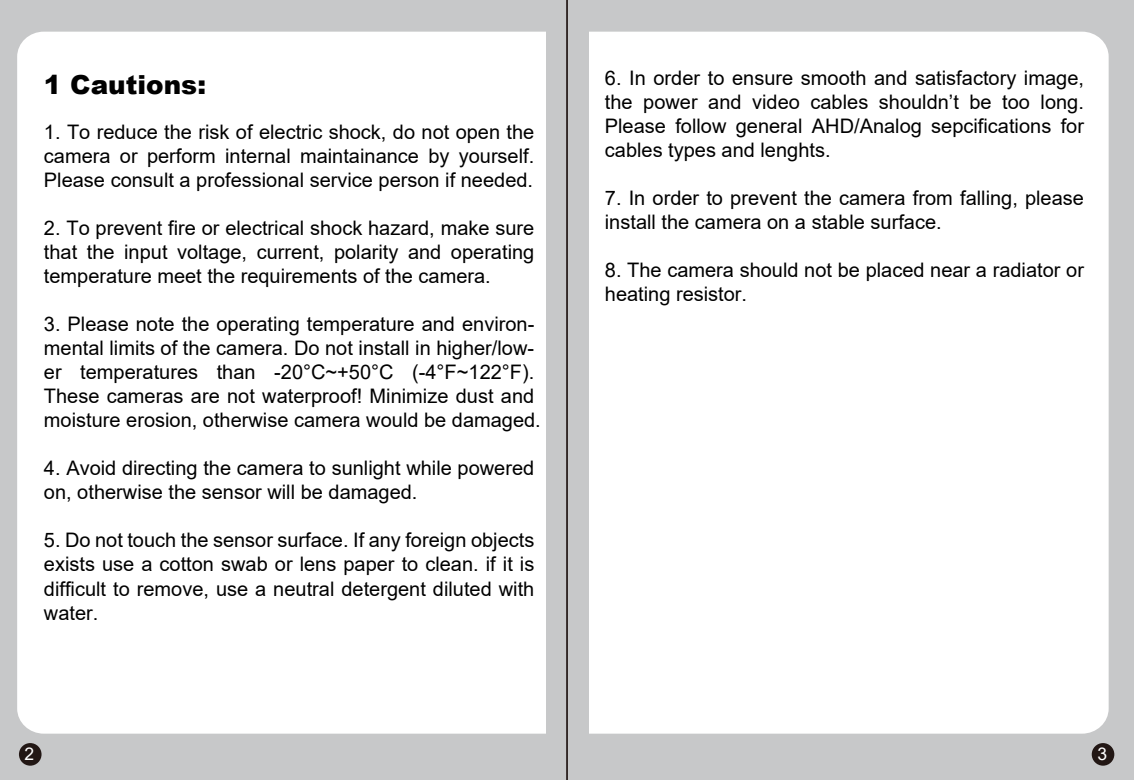
<style>
.page{position:relative;width:1134px;height:780px;background:#c7c8c9}
.page>*{position:absolute;margin:0;border:0;box-sizing:border-box;transform-origin:0 0}
.t1{font:900 26.25px "Arial";color:#000}
.t2{font:20px/24px "Arial";color:#000;text-align:justify}
.t3{font:17.5px "Arial";color:#fff}
</style>
<div class="page">
<div style="left:17px;top:32px;width:1092px;height:701px;background:#fff;border-radius:26px"></div>
<div style="left:546px;top:0;width:42px;height:780px;background:#c7c8c9"></div>
<div style="left:19px;top:743px;width:23px;height:22px;background:#221714;border-radius:50%"></div>
<div style="left:1092px;top:743px;width:22px;height:22px;background:#221714;border-radius:50%"></div>
<hr style="left:566px;top:0;width:2px;height:780px;background:#221714">
<h1 class="t1" style="left:44px;top:65px;width:164px">1 Cautions:</h1>
<p class="t2" style="left:44px;top:120px;width:492px">1. To reduce the risk of electric shock, do not open the camera or perform internal maintainance by yourself.<br>Please consult a professional service person if needed.</p>
<p class="t2" style="left:44px;top:216px;width:492px">2. To prevent fire or electrical shock hazard, make sure that the input voltage, current, polarity and operating temperature meet the requirements of the camera.</p>
<p class="t2" style="left:44px;top:312px;width:498px;text-align:left">3. Please note the operating temperature and environ&shy;mental limits of the camera. Do not install in higher/low&shy;er temperatures than -20°C~+50°C (-4°F~122°F).<br>These cameras are not waterproof! Minimize dust and moisture erosion, otherwise camera would be damaged.</p>
<p class="t2" style="left:44px;top:456px;width:492px">4. Avoid directing the camera to sunlight while powered on, otherwise the sensor will be damaged.</p>
<p class="t2" style="left:44px;top:528px;width:492px">5. Do not touch the sensor surface. If any foreign objects exists use a cotton swab or lens paper to clean. if it is difficult to remove, use a neutral detergent diluted with water.</p>
<p class="t2" style="left:605px;top:66px;width:481px">6. In order to ensure smooth and satisfactory image, the power and video cables shouldn’t be too long.<br>Please follow general AHD/Analog sepcifications for cables types and lenghts.</p>
<p class="t2" style="left:605px;top:186px;width:481px">7. In order to prevent the camera from falling, please install the camera on a stable surface.</p>
<p class="t2" style="left:605px;top:258px;width:481px">8. The camera should not be placed near a radiator or heating resistor.</p>
<p class="t3" style="left:25px;top:741px;width:11px">2</p>
<p class="t3" style="left:1097px;top:741px;width:11px">3</p>
</div>
